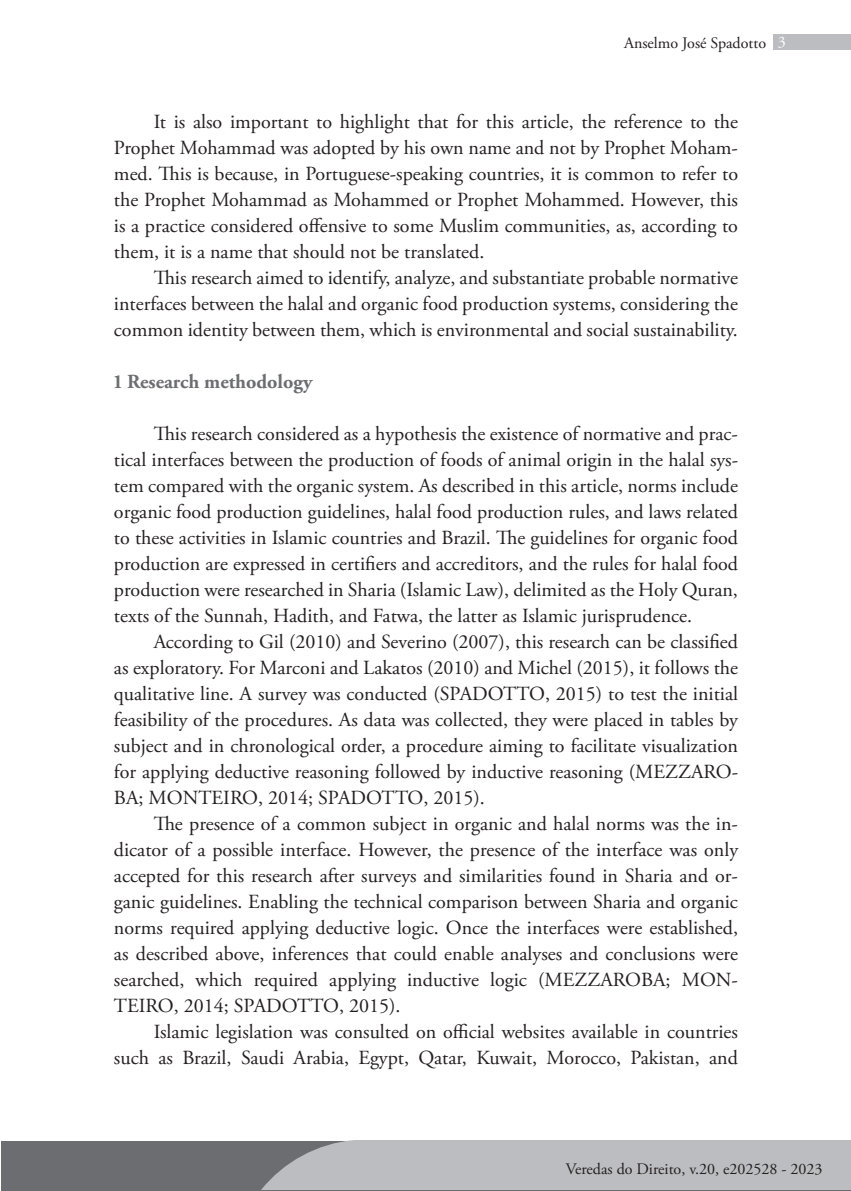
<style>
.page{position:relative;width:851px;height:1191px;background:#fff}
.page>*{position:absolute;margin:0;border:0;box-sizing:border-box;transform-origin:0 0}
.t1{font:20px/26px "Adobe Garamond Pro";color:#231f20;text-align:justify}
.t2{font:700 20px "Adobe Garamond Pro";color:#6c6d70}
.t3{font:16px "Adobe Garamond Pro";color:#231f20}
.s1{color:#fff}
</style>
<div class="page">
<div style="left:1px;top:1141px;width:849px;height:50px;background:#6c6d70"></div>
<hr style="left:0;top:1140px;width:1px;height:50px;background:#6c6d70">
<div style="left:773px;top:34px;width:77px;height:16px;background:#bcbdc0"></div>
<div style="left:261px;top:1140px;width:589px;height:50px;background:#bcbdc0"></div>
<p class="t3" style="left:624px;top:33px;width:163px">Anselmo José Spadotto <span class="s1">3</span></p>
<p class="t1" style="left:114px;top:109px;width:625px;text-indent:40px">It is also important to highlight that for this article, the reference to the Prophet Mohammad was adopted by his own name and not by Prophet Moham&shy;med. This is because, in Portuguese-speaking countries, it is common to refer to the Prophet Mohammad as Mohammed or Prophet Mohammed. However, this is a practice considered offensive to some Muslim communities, as, according to them, it is a name that should not be translated.</p>
<p class="t1" style="left:114px;top:265px;width:625px;text-indent:40px">This research aimed to identify, analyze, and substantiate probable normative interfaces between the halal and organic food production systems, considering the common identity between them, which is environmental and social sustainability.</p>
<p class="t2" style="left:114px;top:370px;width:200px">1 Research methodology</p>
<p class="t1" style="left:114px;top:421px;width:625px;text-indent:40px">This research considered as a hypothesis the existence of normative and prac&shy;tical interfaces between the production of foods of animal origin in the halal sys&shy;tem compared with the organic system. As described in this article, norms include organic food production guidelines, halal food production rules, and laws related to these activities in Islamic countries and Brazil. The guidelines for organic food production are expressed in certifiers and accreditors, and the rules for halal food production were researched in Sharia (Islamic Law), delimited as the Holy Quran, texts of the Sunnah, Hadith, and Fatwa, the latter as Islamic jurisprudence.</p>
<p class="t1" style="left:114px;top:629px;width:625px;text-indent:40px">According to Gil (2010) and Severino (2007), this research can be classified as exploratory. For Marconi and Lakatos (2010) and Michel (2015), it follows the qualitative line. A survey was conducted (SPADOTTO, 2015) to test the initial feasibility of the procedures. As data was collected, they were placed in tables by subject and in chronological order, a procedure aiming to facilitate visualization for applying deductive reasoning followed by inductive reasoning (MEZZARO-BA; MONTEIRO, 2014; SPADOTTO, 2015).</p>
<p class="t1" style="left:114px;top:811px;width:625px;text-indent:40px">The presence of a common subject in organic and halal norms was the in&shy;dicator of a possible interface. However, the presence of the interface was only accepted for this research after surveys and similarities found in Sharia and or&shy;ganic guidelines. Enabling the technical comparison between Sharia and organic norms required applying deductive logic. Once the interfaces were established, as described above, inferences that could enable analyses and conclusions were searched, which required applying inductive logic (MEZZAROBA; MON-TEIRO, 2014; SPADOTTO, 2015).</p>
<p class="t1" style="left:114px;top:1019px;width:625px;text-align:right">Islamic legislation was consulted on official websites available in countries such as Brazil, Saudi Arabia, Egypt, Qatar, Kuwait, Morocco, Pakistan, and</p>
<p class="t3" style="left:565px;top:1159px;width:258px">Veredas do Direito, v.20, e202528 - 2023</p>
</div>
